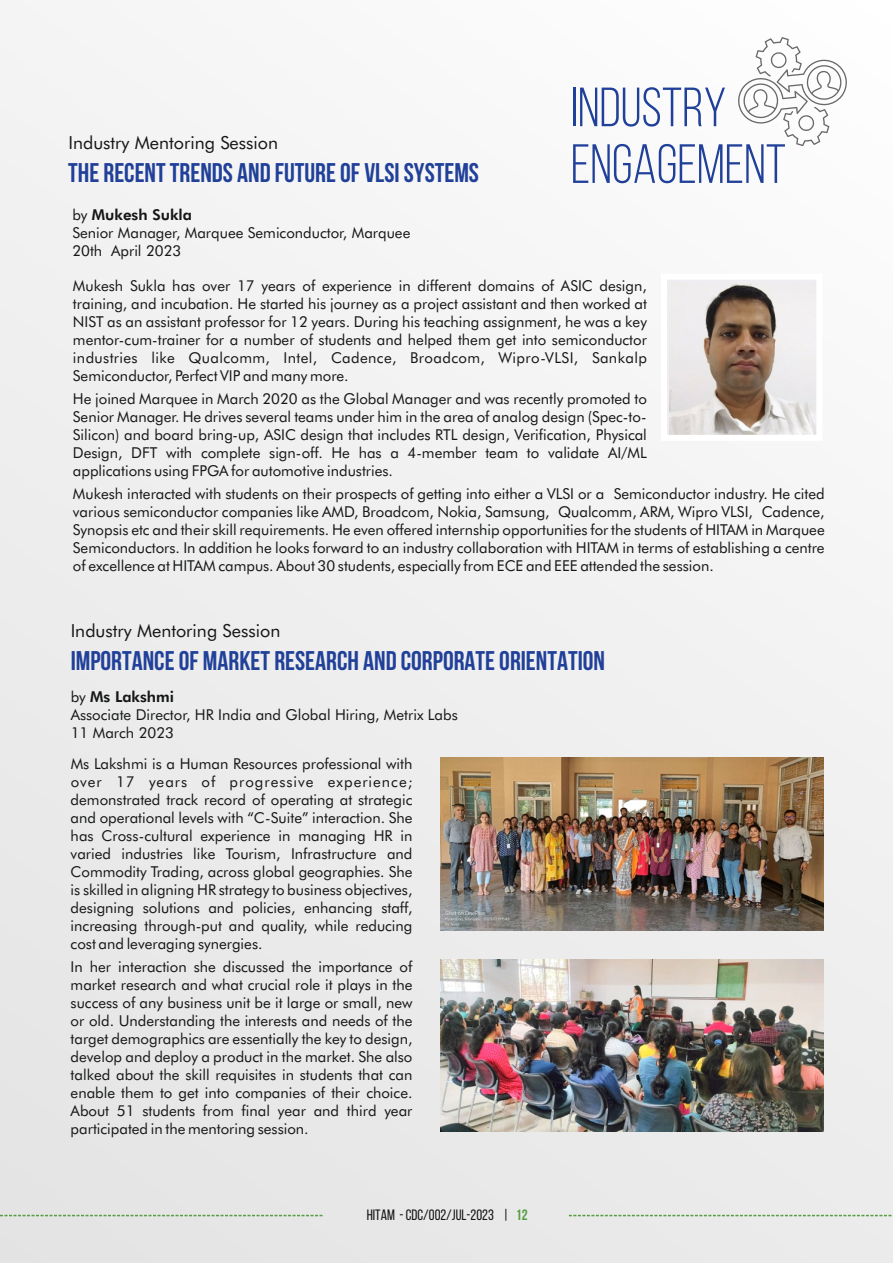
<style>
.page{position:relative;width:893px;height:1263px;background:#f0f0f0}
.page>*{position:absolute;margin:0;border:0;box-sizing:border-box;transform-origin:0 0}
.t1{font:55.2px/56.7px "Bebas Neue";color:#204099}
.t2{font:700 27px "Bebas Neue";color:#204099}
.t3{font:18px "Futura BT";color:#151616}
.t4{font:15px/18px "Futura BT";color:#151616;text-align:justify}
.t5{font:15px "Bebas Neue";color:#151616}
.s1{font-weight:800}
.s2{font-weight:700;color:#559d40}
</style>
<div class="page">
<svg style="left:0;top:1215px;width:323px;height:1px"></svg>
<svg style="left:569px;top:1215px;width:324px;height:1px"></svg>
<svg style="left:738px;top:37px;width:109px;height:109px"></svg>
<img style="left:440px;top:960px;width:383px;height:171px">
<img style="left:440px;top:758px;width:383px;height:173px">
<img style="left:669px;top:283px;width:146px;height:151px">
<div style="left:661px;top:274px;width:161px;height:167px;border:6px solid #fff"></div>
<p class="t3" style="left:68px;top:135px;width:211px">Industry Mentoring Session</p>
<h2 class="t2" style="left:68px;top:162px;width:412px">THE RECENT TRENDS AND FUTURE OF VLSI SYSTEMS</h2>
<p class="t4" style="left:72px;top:207px;width:340px;text-align:left">by <span class="s1">Mukesh Sukla<br></span>Senior Manager, Marquee Semiconductor, Marquee<br>20th April 2023</p>
<h1 class="t1" style="left:571px;top:84px;width:217px">INDUSTRY<br>ENGAGEMENT</h1>
<p class="t4" style="left:73px;top:278px;width:575px">Mukesh Sukla has over 17 years of experience in different domains of ASIC design, training, and incubation. He started his journey as a project assistant and then worked at NIST as an assistant professor for 12 years. During his teaching assignment, he was a key mentor-cum-trainer for a number of students and helped them get into semiconductor industries like Qualcomm, Intel, Cadence, Broadcom, Wipro-VLSI, Sankalp Semiconductor, Perfect VIP and many more.</p>
<p class="t4" style="left:73px;top:391px;width:575px">He joined Marquee in March 2020 as the Global Manager and was recently promoted to Senior Manager. He drives several teams under him in the area of analog design (Spec-to-Silicon) and board bring-up, ASIC design that includes RTL design, Verification, Physical Design, DFT with complete sign-off. He has a 4-member team to validate AI/ML applications using FPGA for automotive industries.</p>
<p class="t4" style="left:73px;top:486px;width:753px">Mukesh interacted with students on their prospects of getting into either a VLSI or a Semiconductor industry. He cited various semiconductor companies like AMD, Broadcom, Nokia, Samsung, Qualcomm, ARM, Wipro VLSI, Cadence, Synopsis etc and their skill requirements. He even offered internship opportunities for the students of HITAM in Marquee Semiconductors. In addition he looks forward to an industry collaboration with HITAM in terms of establishing a centre of excellence at HITAM campus. About 30 students, especially from ECE and EEE attended the session.</p>
<p class="t3" style="left:71px;top:623px;width:211px">Industry Mentoring Session</p>
<h2 class="t2" style="left:71px;top:650px;width:536px">IMPORTANCE OF MARKET RESEARCH AND CORPORATE ORIENTATION</h2>
<p class="t4" style="left:71px;top:689px;width:389px;text-align:left">by <span class="s1">Ms Lakshmi<br></span>Associate Director, HR India and Global Hiring, Metrix Labs<br>11 March 2023</p>
<p class="t4" style="left:71px;top:756px;width:343px">Ms Lakshmi is a Human Resources professional with over 17 years of progressive experience; demonstrated track record of operating at strategic and operational levels with “C-Suite” interaction. She has Cross-cultural experience in managing HR in varied industries like Tourism, Infrastructure and Commodity Trading, across global geographies. She is skilled in aligning HR strategy to business objectives, designing solutions and policies, enhancing staff, increasing through-put and quality, while reducing cost and leveraging synergies.</p>
<p class="t4" style="left:71px;top:959px;width:343px">In her interaction she discussed the importance of market research and what crucial role it plays in the success of any business unit be it large or small, new or old. Understanding the interests and needs of the target demographics are essentially the key to design, develop and deploy a product in the market. She also talked about the skill requisites in students that can enable them to get into companies of their choice.<br>About 51 students from final year and third year participated in the mentoring session.</p>
<p class="t5" style="left:367px;top:1209px;width:162px">HITAM - CDC/002/Jul-2023 | <span class="s2">12</span></p>
</div>
